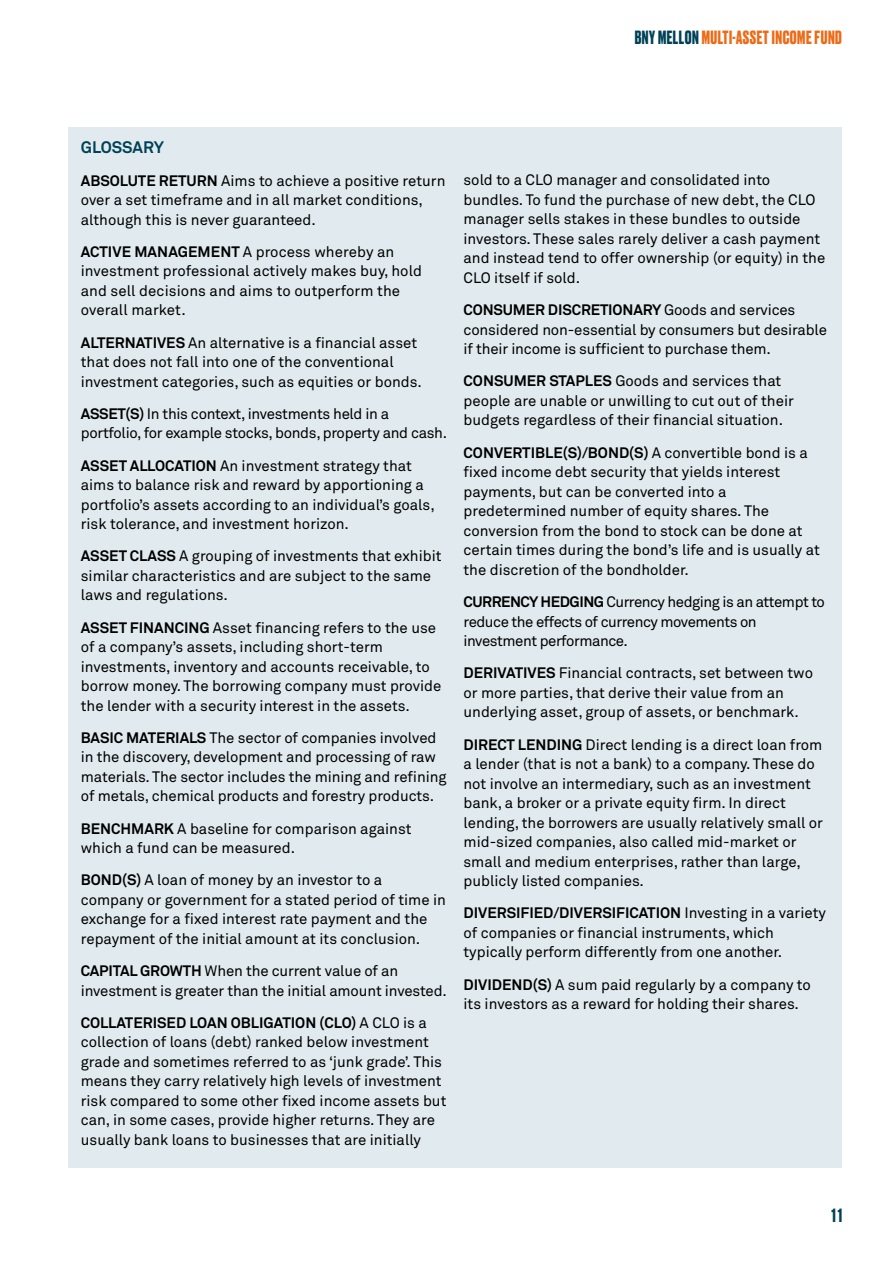
<style>
.page{position:relative;width:893px;height:1263px;background:#fff}
.page>*{position:absolute;margin:0;border:0;box-sizing:border-box;transform-origin:0 0}
.t1{font:700 18px "Druk";letter-spacing:.03em;color:#ed6a16}
.t2{font:700 18px "Druk";color:#004157}
.t3{font:700 16.5px "Akkurat Pro";color:#004157}
.t4{font:15px/19.5px "Akkurat Pro";color:#000}
.t5{font:15px/19.5px "Akkurat Pro";letter-spacing:-.03em;color:#000}
.t6{font:15px/19.5px "Akkurat Pro";letter-spacing:-.02em;color:#000}
.s1{color:#004157}
.s2{font-weight:700}
</style>
<div class="page">
<div style="left:68px;top:128px;width:774px;height:1040px;background:#e1ebef"></div>
<p class="t1" style="left:635px;top:25px;width:209px"><span class="s1">BNY MELLON</span> MULTI-ASSET INCOME FUND</p>
<p class="t3" style="left:81px;top:137px;width:85px">GLOSSARY</p>
<p class="t4" style="left:81px;top:171px;width:366px"><span class="s2">ABSOLUTE RETURN</span> Aims to achieve a positive return over a set timeframe and in all market conditions, although this is never guaranteed.</p>
<p class="t4" style="left:81px;top:242px;width:343px"><span class="s2">ACTIVE MANAGEMENT</span> A process whereby an investment professional actively makes buy, hold and sell decisions and aims to outperform the overall market.</p>
<p class="t4" style="left:81px;top:333px;width:342px"><span class="s2">ALTERNATIVES</span> An alternative is a financial asset that does not fall into one of the conventional investment categories, such as equities or bonds.</p>
<p class="t6" style="left:81px;top:404px;width:368px"><span class="s2">ASSET(S)</span> In this context, investments held in a portfolio, for example stocks, bonds, property and cash.</p>
<p class="t4" style="left:81px;top:456px;width:355px"><span class="s2">ASSET ALLOCATION</span> An investment strategy that aims to balance risk and reward by apportioning a portfolio’s assets according to an individual’s goals, risk tolerance, and investment horizon.</p>
<p class="t4" style="left:81px;top:547px;width:362px"><span class="s2">ASSET CLASS</span> A grouping of investments that exhibit similar characteristics and are subject to the same laws and regulations.</p>
<p class="t4" style="left:81px;top:618px;width:362px"><span class="s2">ASSET FINANCING</span> Asset financing refers to the use of a company’s assets, including short-term investments, inventory and accounts receivable, to borrow money. The borrowing company must provide the lender with a security interest in the assets.</p>
<p class="t4" style="left:81px;top:728px;width:367px"><span class="s2">BASIC MATERIALS</span> The sector of companies involved in the discovery, development and processing of raw materials. The sector includes the mining and refining of metals, chemical products and forestry products.</p>
<p class="t4" style="left:81px;top:819px;width:332px"><span class="s2">BENCHMARK</span> A baseline for comparison against which a fund can be measured.</p>
<p class="t4" style="left:81px;top:871px;width:367px"><span class="s2">BOND(S)</span> A loan of money by an investor to a company or government for a stated period of time in exchange for a fixed interest rate payment and the repayment of the initial amount at its conclusion.</p>
<p class="t4" style="left:81px;top:961px;width:368px"><span class="s2">CAPITAL GROWTH</span> When the current value of an investment is greater than the initial amount invested.</p>
<p class="t4" style="left:81px;top:1013px;width:367px"><span class="s2">COLLATERISED LOAN OBLIGATION (CLO)</span> A CLO is a collection of loans (debt) ranked below investment grade and sometimes referred to as ‘junk grade’. This means they carry relatively high levels of investment risk compared to some other fixed income assets but can, in some cases, provide higher returns. They are usually bank loans to businesses that are initially</p>
<p class="t4" style="left:463px;top:171px;width:363px">sold to a CLO manager and consolidated into bundles. To fund the purchase of new debt, the CLO manager sells stakes in these bundles to outside investors. These sales rarely deliver a cash payment and instead tend to offer ownership (or equity) in the CLO itself if sold.</p>
<p class="t4" style="left:463px;top:301px;width:365px"><span class="s2">CONSUMER DISCRETIONARY</span> Goods and services considered non-essential by consumers but desirable if their income is sufficient to purchase them.</p>
<p class="t4" style="left:463px;top:372px;width:332px"><span class="s2">CONSUMER STAPLES</span> Goods and services that people are unable or unwilling to cut out of their budgets regardless of their financial situation.</p>
<p class="t4" style="left:463px;top:443px;width:358px"><span class="s2">CONVERTIBLE(S)/BOND(S)</span> A convertible bond is a fixed income debt security that yields interest payments, but can be converted into a predetermined number of equity shares. The conversion from the bond to stock can be done at certain times during the bond’s life and is usually at the discretion of the bondholder.</p>
<p class="t5" style="left:463px;top:592px;width:363px"><span class="s2">CURRENCY HEDGING</span> Currency hedging is an attempt to reduce the effects of currency movements on investment performance.</p>
<p class="t4" style="left:463px;top:664px;width:351px"><span class="s2">DERIVATIVES</span> Financial contracts, set between two or more parties, that derive their value from an underlying asset, group of assets, or benchmark.</p>
<p class="t4" style="left:463px;top:735px;width:361px"><span class="s2">DIRECT LENDING</span> Direct lending is a direct loan from a lender (that is not a bank) to a company. These do not involve an intermediary, such as an investment bank, a broker or a private equity firm. In direct lending, the borrowers are usually relatively small or mid-sized companies, also called mid-market or small and medium enterprises, rather than large, publicly listed companies.</p>
<p class="t4" style="left:463px;top:904px;width:364px"><span class="s2">DIVERSIFIED/DIVERSIFICATION</span> Investing in a variety of companies or financial instruments, which typically perform differently from one another.</p>
<p class="t4" style="left:463px;top:975px;width:349px"><span class="s2">DIVIDEND(S)</span> A sum paid regularly by a company to its investors as a reward for holding their shares.</p>
<p class="t2" style="left:831px;top:1203px;width:12px">11</p>
</div>
